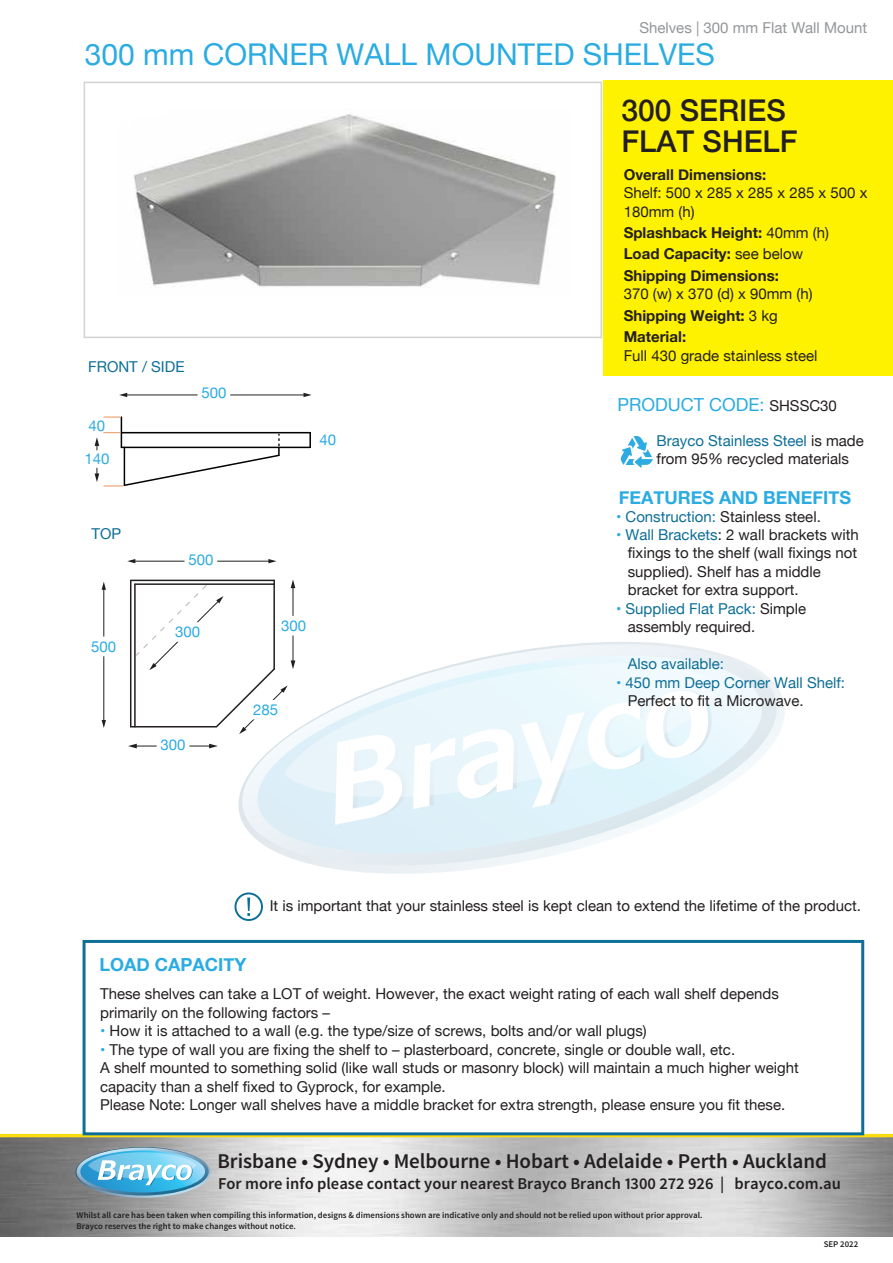
<style>
.page{position:relative;width:893px;height:1263px;background:#fff}
.page>*{position:absolute;margin:0;border:0;box-sizing:border-box;transform-origin:0 0}
.t1{font:30px "Helvetica Neue";color:#2aace2}
.t2{font:500 30px/31.5px "Helvetica Neue";color:#231f20}
.t3{font:21px "Falling Sky";letter-spacing:-.005em;color:#231f20}
.t4{font:700 18px "Helvetica Neue";color:#2aace2}
.t5{font:18px "Helvetica Neue";color:#2aace2}
.t6{font:16.5px "Falling Sky";color:#231f20}
.t7{font:15px/18.5px "Helvetica Neue";color:#231f20}
.t8{font:700 15px/21.5px "Helvetica Neue";color:#231f20}
.t9{font:15px/18.5px "Helvetica Neue";color:#0d6e97}
.t10{font:15px "Helvetica Neue";color:#2aace2}
.t11{font:15px "Helvetica Neue";color:#939598}
.t12{font:8.7px/10.5px "Falling Sky";color:#231f20}
.s1{font-weight:400}
.s2{font-weight:700}
.s3{font-size:15px;color:#231f20}
.s4{color:#0d6e97}
.s5{color:#2aace2}
.s6{color:#231f20}
</style>
<div class="page">
<svg style="left:244px;top:680px;width:541px;height:194px"></svg>
<svg style="left:249px;top:658px;width:522px;height:209px"></svg>
<svg style="left:274px;top:652px;width:459px;height:175px;fill:#ecf8fd"></svg>
<svg style="left:234px;top:892px;width:29px;height:29px"></svg>
<img style="left:0;top:1137px;width:893px;height:99px">
<svg style="left:75px;top:1147px;width:136px;height:51px"></svg>
<svg style="left:77px;top:1147px;width:132px;height:48px"></svg>
<svg style="left:80px;top:1150px;width:125px;height:42px"></svg>
<svg style="left:98px;top:1170px;width:95px;height:15px"></svg>
<svg style="left:88px;top:1152px;width:109px;height:26px"></svg>
<hr style="left:0;top:1134px;width:893px;height:3px;background:#fedd10">
<svg style="left:84px;top:82px;width:518px;height:256px"></svg>
<div style="left:603px;top:80px;width:290px;height:296px;background:#fff200"></div>
<svg style="left:621px;top:436px;width:32px;height:32px"></svg>
<img style="left:118px;top:108px;width:454px;height:188px">
<svg style="left:116px;top:104px;width:56px;height:22px"></svg>
<hr style="left:122px;top:432px;width:188px;height:1px;background:#010101">
<hr style="left:121px;top:417px;width:1px;height:30px;background:#010101">
<hr style="left:121px;top:447px;width:189px;height:1px;background:#010101">
<hr style="left:126px;top:395px;width:179px;height:1px;background:#231f20">
<svg style="left:119px;top:393px;width:8px;height:4px"></svg>
<svg style="left:190px;top:394px;width:48px;height:2px"></svg>
<svg style="left:101px;top:559px;width:614px;height:266px"></svg>
<div style="left:83px;top:940px;width:781px;height:195px;background:#fff;border:3px solid #0d6e97"></div>
<svg style="left:104px;top:417px;width:16px;height:1px"></svg>
<svg style="left:94px;top:431px;width:187px;height:56px"></svg>
<svg style="left:291px;top:392px;width:21px;height:57px"></svg>
<p class="t11" style="left:639px;top:17px;width:229px">Shelves | 300 mm Flat Wall Mount</p>
<h1 class="t1" style="left:85px;top:33px;width:632px">300 mm CORNER WALL MOUNTED SHELVES</h1>
<p class="t9" style="left:88px;top:359px;width:98px">FRONT / SIDE</p>
<p class="t10" style="left:89px;top:415px;width:18px">40</p>
<p class="t10" style="left:84px;top:448px;width:27px">140</p>
<p class="t10" style="left:201px;top:382px;width:27px">500</p>
<p class="t9" style="left:92px;top:525px;width:31px">TOP</p>
<p class="t10" style="left:188px;top:548px;width:27px">500</p>
<p class="t10" style="left:91px;top:635px;width:27px">500</p>
<p class="t10" style="left:175px;top:621px;width:27px">300</p>
<p class="t10" style="left:161px;top:733px;width:27px">300</p>
<p class="t10" style="left:320px;top:429px;width:18px">40</p>
<p class="t10" style="left:281px;top:615px;width:27px">300</p>
<p class="t10" style="left:253px;top:699px;width:27px">285</p>
<h1 class="t2" style="left:621px;top:92px;width:178px">300 SERIES<br>FLAT SHELF</h1>
<p class="t8" style="left:624px;top:164px;width:144px">Overall Dimensions:</p>
<p class="t7" style="left:624px;top:184px;width:245px">Shelf: 500 x 285 x 285 x 285 x 500 x<br>180mm (h)</p>
<p class="t8" style="left:624px;top:222px;width:207px">Splashback Height: <span class="s1">40mm (h)<br></span>Load Capacity: <span class="s1">see below<br></span>Shipping Dimensions:</p>
<p class="t7" style="left:624px;top:284px;width:190px;line-height:21.5px">370 (w) x 370 (d) x 90mm (h)<br><span class="s2">Shipping Weight:</span> 3 kg<br><span class="s2">Material:</span></p>
<p class="t7" style="left:624px;top:347px;width:195px">Full 430 grade stainless steel</p>
<p class="t5" style="left:617px;top:391px;width:221px">PRODUCT CODE: <span class="s3">SHSSC30</span></p>
<p class="t7" style="left:657px;top:433px;width:209px;line-height:18px"><span class="s4">Brayco Stainless Steel</span> is made from 95% recycled materials</p>
<p class="t4" style="left:619px;top:484px;width:234px">FEATURES AND BENEFITS</p>
<p class="t7" style="left:616px;top:508px;width:206px"><span class="s5">•</span> <span class="s4">Construction:</span> Stainless steel.</p>
<p class="t7" style="left:628px;top:526px;width:233px;text-indent:-12px"><span class="s5">•</span> <span class="s4">Wall Brackets</span>: 2 wall brackets with fixings to the shelf (wall fixings not supplied). Shelf has a middle bracket for extra support.</p>
<p class="t7" style="left:628px;top:600px;width:180px;text-indent:-12px"><span class="s5">•</span> <span class="s4">Supplied Flat Pack:</span> Simple assembly required.</p>
<p class="t9" style="left:628px;top:655px;width:98px">Also available:</p>
<p class="t9" style="left:628px;top:674px;width:219px;text-indent:-12px"><span class="s5">•</span> 450 mm Deep Corner Wall Shelf:<br><span class="s6">Perfect to fit a Microwave.</span></p>
<p class="t7" style="left:270px;top:898px;width:593px">It is important that your stainless steel is kept clean to extend the lifetime of the product.</p>
<p class="t4" style="left:99px;top:951px;width:149px">LOAD CAPACITY</p>
<p class="t7" style="left:100px;top:986px;width:680px">These shelves can take a LOT of weight. However, the exact weight rating of each wall shelf depends primarily on the following factors –</p>
<p class="t7" style="left:100px;top:1022px;width:548px"><span class="s5">•</span> How it is attached to a wall (e.g. the type/size of screws, bolts and/or wall plugs)</p>
<p class="t7" style="left:100px;top:1041px;width:700px"><span class="s5">•</span> The type of wall you are fixing the shelf to – plasterboard, concrete, single or double wall, etc.<br>A shelf mounted to something solid (like wall studs or masonry block) will maintain a much higher weight capacity than a shelf fixed to Gyprock, for example.<br>Please Note: Longer wall shelves have a middle bracket for extra strength, please ensure you fit these.</p>
<h2 class="t3" style="left:217px;top:1147px;width:611px">Brisbane • Sydney • Melbourne • Hobart • Adelaide • Perth • Auckland</h2>
<p class="t6" style="left:218px;top:1173px;width:624px">For more info please contact your nearest Brayco Branch 1300 272 926 | brayco.com.au</p>
<p class="t12" style="left:77px;top:1210px;width:627px">Whilst all care has been taken when compiling this information, designs &amp; dimensions shown are indicative only and should not be relied upon without prior approval.<br>Brayco reserves the right to make changes without notice.</p>
<p class="t12" style="left:824px;top:1239px;width:36px">SEP 2022</p>
</div>
